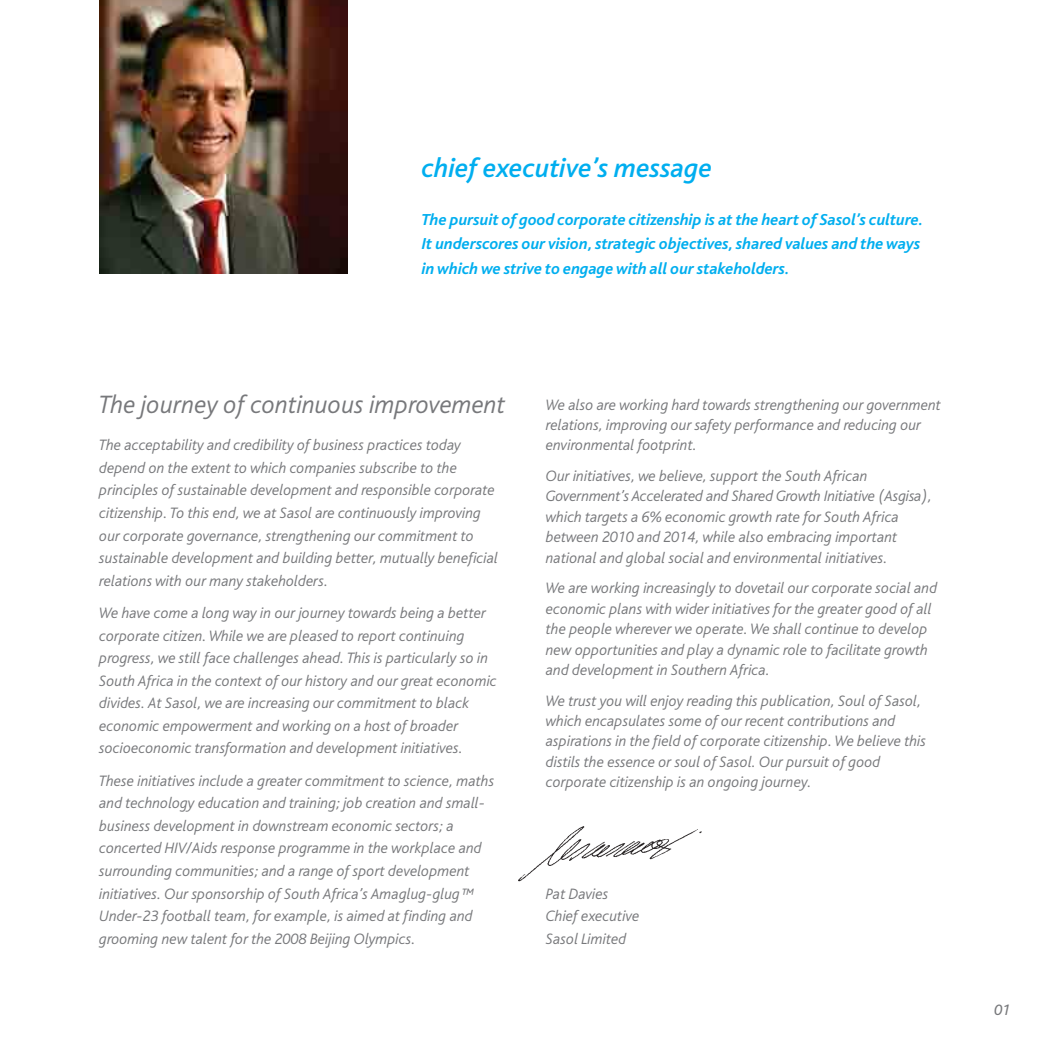
<style>
.page{position:relative;width:1042px;height:1042px;background:#fff}
.page>*{position:absolute;margin:0;border:0;box-sizing:border-box;transform-origin:0 0}
.t1{font:italic 500 28px "Bliss";color:#00aeef}
.t2{font:italic 300 26.25px "Bliss";color:#77787b}
.t3{font:italic 700 16.62px/24.5px "Bliss";color:#00aeef}
.t4{font:italic 300 15.75px/22.6px "Bliss";color:#77787b}
.t5{font:italic 15.75px "Bliss";color:#77787b}
</style>
<div class="page">
<img style="left:518px;top:826px;width:184px;height:56px">
<img style="left:100px;top:0;width:247px;height:274px">
<h1 class="t1" style="left:422px;top:157px;width:292px">chief executive’s message</h1>
<p class="t3" style="left:422px;top:208px;width:503px">The pursuit of good corporate citizenship is at the heart of Sasol’s culture.<br>It underscores our vision, strategic objectives, shared values and the ways in which we strive to engage with all our stakeholders.</p>
<h2 class="t2" style="left:99px;top:394px;width:408px">The journey of continuous improvement</h2>
<p class="t4" style="left:99px;top:435px;width:400px">The acceptability and credibility of business practices today depend on the extent to which companies subscribe to the principles of sustainable development and responsible corporate citizenship. To this end, we at Sasol are continuously improving our corporate governance, strengthening our commitment to sustainable development and building better, mutually beneficial relations with our many stakeholders.</p>
<p class="t4" style="left:99px;top:603px;width:399px">We have come a long way in our journey towards being a better corporate citizen. While we are pleased to report continuing progress, we still face challenges ahead. This is particularly so in South Africa in the context of our history and our great economic divides. At Sasol, we are increasing our commitment to black economic empowerment and working on a host of broader socioeconomic transformation and development initiatives.</p>
<p class="t4" style="left:99px;top:771px;width:397px">These initiatives include a greater commitment to science, maths and technology education and training; job creation and small&shy;business development in downstream economic sectors; a concerted HIV/Aids response programme in the workplace and surrounding communities; and a range of sport development initiatives. Our sponsorship of South Africa’s Amaglug-glug™ Under-23 football team, for example, is aimed at finding and grooming new talent for the 2008 Beijing Olympics.</p>
<p class="t4" style="left:546px;top:396px;width:396px;line-height:20.5px">We also are working hard towards strengthening our government relations, improving our safety performance and reducing our environmental footprint.</p>
<p class="t4" style="left:546px;top:467px;width:388px;line-height:20.5px">Our initiatives, we believe, support the South African Government’s Accelerated and Shared Growth Initiative (Asgisa), which targets a 6% economic growth rate for South Africa between 2010 and 2014, while also embracing important national and global social and environmental initiatives.</p>
<p class="t4" style="left:546px;top:579px;width:393px;line-height:20.5px">We are working increasingly to dovetail our corporate social and economic plans with wider initiatives for the greater good of all the people wherever we operate. We shall continue to develop new opportunities and play a dynamic role to facilitate growth and development in Southern Africa.</p>
<p class="t4" style="left:546px;top:691px;width:382px;line-height:20.5px">We trust you will enjoy reading this publication, Soul of Sasol, which encapsulates some of our recent contributions and aspirations in the field of corporate citizenship. We believe this distils the essence or soul of Sasol. Our pursuit of good corporate citizenship is an ongoing journey.</p>
<p class="t4" style="left:546px;top:884px;width:95px">Pat Davies<br>Chief executive<br>Sasol Limited</p>
<p class="t5" style="left:994px;top:1004px;width:18px">01</p>
</div>
